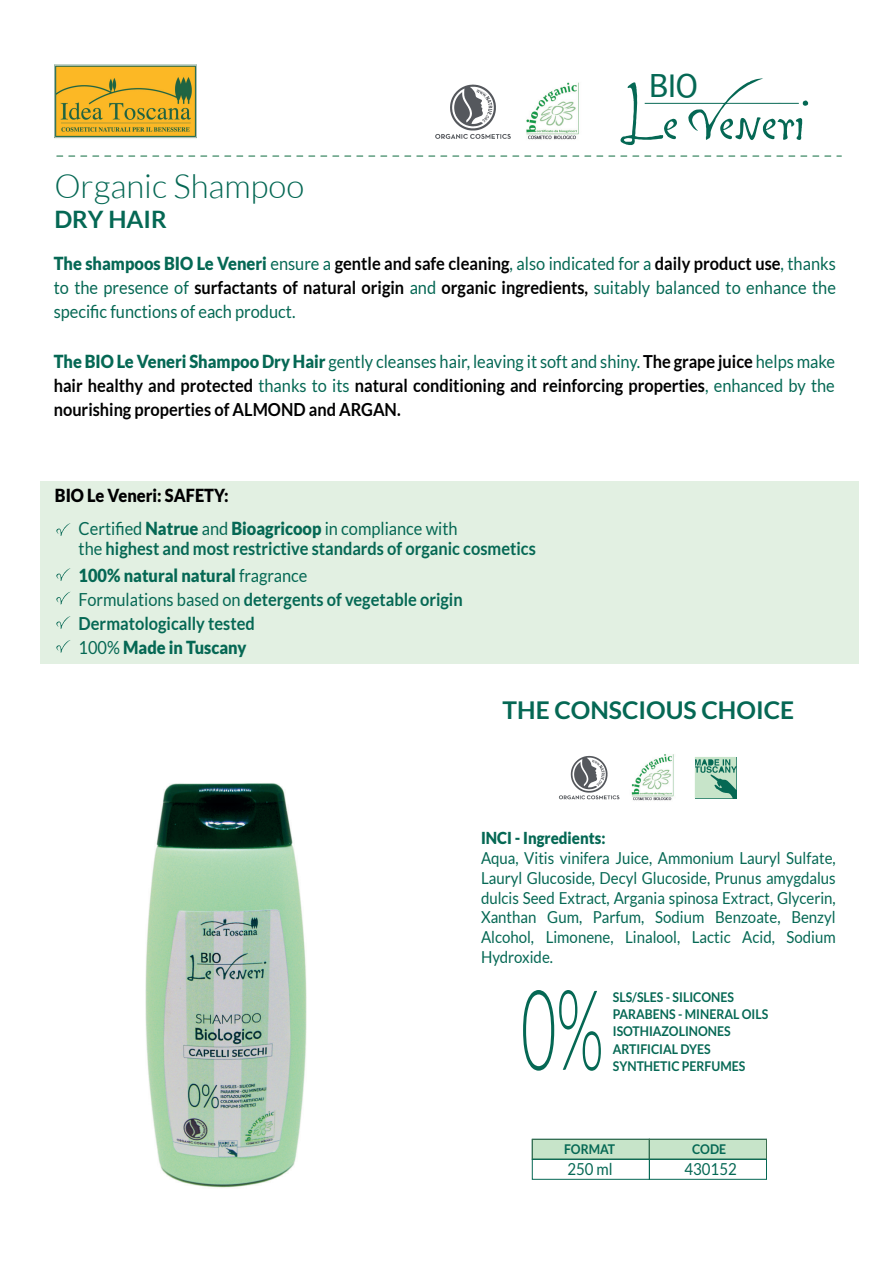
<style>
.page{position:relative;width:893px;height:1263px;background:#fff}
.page>*{position:absolute;margin:0;border:0;box-sizing:border-box;transform-origin:0 0}
.t1{font:300 111.6px "Lato";color:#056854;scale:.55 1}
.t2{font:300 33px "Lato";color:#056854}
.t3{font:30px "Sathu";color:#056854}
.t4{font:700 24.45px "Lato";color:#056854}
.t5{font:700 24px "Lato";color:#056854}
.t6{font:18px/24px "Lato";color:#056854;scale:.91 1}
.t7{font:700 18px/24px "Lato";color:#000001;text-align:justify;scale:.91 1}
.t8{font:700 18px/24px "Lato";color:#056854;scale:.91 1}
.t9{font:16.5px/19.8px "Lato";color:#056854;text-align:justify;scale:.91 1}
.t10{font:900 16.5px "Lato";color:#056854;scale:.91 1}
.t11{font:700 13.5px/17.2px "Lato";color:#056854;scale:.91 1}
.s1{font-weight:900}
.s2{font-weight:700;color:#000001}
.s3{font-weight:900;color:#056854}
.s4{font-weight:400;color:#056854}
.s5{font-weight:900;color:#000001}
.s6{font-weight:400}
</style>
<div class="page">
<img style="left:145px;top:783px;width:162px;height:405px">
<svg style="left:57px;top:156px;width:784px;height:1px"></svg>
<div style="left:532px;top:1139px;width:118px;height:20px;background:#c7e4c9"></div>
<div style="left:532px;top:1139px;width:118px;height:21px;border:1px solid #3a6d4e"></div>
<div style="left:649px;top:1139px;width:118px;height:20px;background:#c7e4c9"></div>
<div style="left:649px;top:1139px;width:118px;height:21px;border:1px solid #3a6d4e"></div>
<div style="left:532px;top:1159px;width:118px;height:20px;border:1px solid #056854"></div>
<div style="left:649px;top:1159px;width:118px;height:20px;border:1px solid #056854"></div>
<svg style="left:621px;top:78px;width:187px;height:67px"></svg>
<img style="left:526px;top:82px;width:53px;height:58px">
<svg style="left:435px;top:85px;width:76px;height:54px"></svg>
<img style="left:631px;top:754px;width:43px;height:47px">
<svg style="left:559px;top:756px;width:60px;height:43px"></svg>
<img style="left:54px;top:65px;width:143px;height:74px">
<svg style="left:695px;top:757px;width:41px;height:41px;background:#90c0a7"></svg>
<div style="left:40px;top:481px;width:818px;height:183px;background:#e2f0e2"></div>
<svg style="left:56px;top:523px;width:15px;height:13px"></svg>
<svg style="left:56px;top:568px;width:15px;height:13px"></svg>
<svg style="left:56px;top:592px;width:14px;height:12px"></svg>
<svg style="left:56px;top:616px;width:15px;height:13px"></svg>
<svg style="left:56px;top:640px;width:15px;height:13px"></svg>
<h2 class="t2" style="left:54px;top:168px;width:251px">Organic Shampoo</h2>
<h3 class="t5" style="left:54px;top:205px;width:114px">DRY HAIR</h3>
<h3 class="t3" style="left:649px;top:61px;width:50px">BIO</h3>
<p class="t6" style="left:54px;top:252px;width:861px;text-align:justify"><span class="s1">The shampoos BIO Le Veneri</span> ensure a <span class="s2">gentle and safe cleaning</span>, also indicated for a <span class="s2">daily product use</span>, thanks to the presence of <span class="s2">surfactants of natural origin</span> and <span class="s2">organic ingredients,</span> suitably balanced to enhance the specific functions of each product.</p>
<p class="t7" style="left:54px;top:349px;width:860px"><span class="s3">The BIO Le Veneri Shampoo Dry Hair</span> <span class="s4">gently cleanses hair, leaving it soft and shiny.</span> The grape juice <span class="s4">helps make </span>hair healthy and protected <span class="s4">thanks to its</span> natural conditioning and reinforcing properties<span class="s4">, enhanced by the </span>nourishing properties of ALMOND and ARGAN.</p>
<p class="t6" style="left:79px;top:478px;width:418px;line-height:33.9px;text-indent:-24px"><span class="s5">BIO Le Veneri: SAFETY:<br></span>Certified <span class="s1">Natrue</span> and <span class="s1">Bioagricoop</span> in compliance with</p>
<p class="t8" style="left:79px;top:534px;width:504px;line-height:27px"><span class="s6">the</span> highest and most restrictive standards of organic cosmetics<br><span class="s1">100% natural natural</span> <span class="s6">fragrance</span></p>
<p class="t8" style="left:79px;top:587px;width:423px"><span class="s6">Formulations based on</span> detergents of vegetable origin<br>Dermatologically tested<br><span class="s6">100%</span> <span class="s1">Made in Tuscany</span></p>
<h3 class="t4" style="left:503px;top:696px;width:293px">THE CONSCIOUS CHOICE</h3>
<p class="t10" style="left:481px;top:828px;width:138px">INCI - Ingredients:</p>
<p class="t9" style="left:481px;top:848px;width:391px">Aqua, Vitis vinifera Juice, Ammonium Lauryl Sulfate, Lauryl Glucoside, Decyl Glucoside, Prunus amygdalus dulcis Seed Extract, Argania spinosa Extract, Glycerin, Xanthan Gum, Parfum, Sodium Benzoate, Benzyl Alcohol, Limonene, Linalool, Lactic Acid, Sodium Hydroxide.</p>
<h1 class="t1" style="left:521px;top:970px;width:152px">0%</h1>
<p class="t11" style="left:613px;top:988px;width:172px">SLS/SLES - SILICONES<br>PARABENS - MINERAL OILS<br>ISOTHIAZOLINONES<br>ARTIFICIAL DYES<br>SYNTHETIC PERFUMES</p>
<p class="t11" style="left:564px;top:1140px;width:58px">FORMAT</p>
<p class="t11" style="left:692px;top:1140px;width:39px">CODE</p>
<p class="t9" style="left:567px;top:1159px;width:51px">250 ml</p>
<p class="t9" style="left:684px;top:1159px;width:59px">430152</p>
</div>
